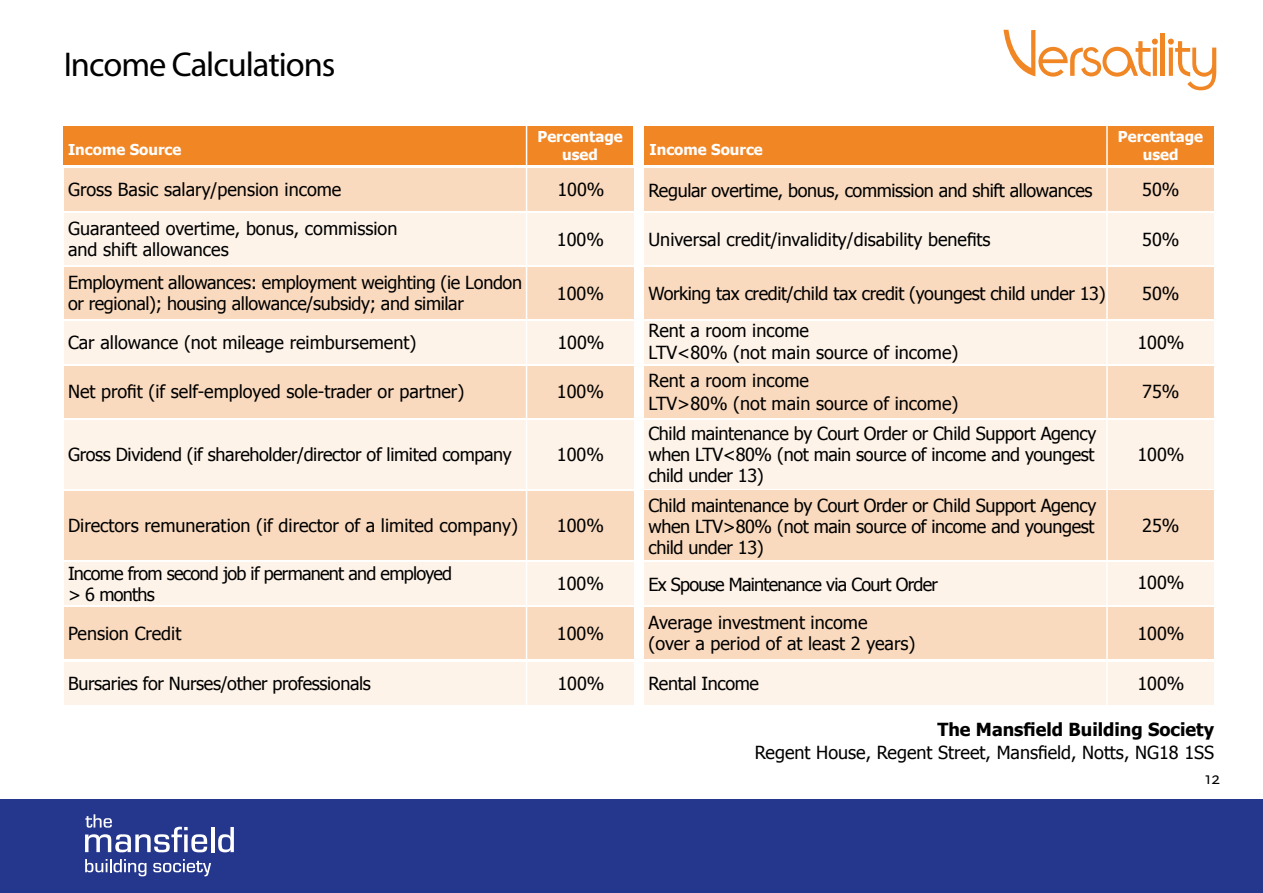
<style>
.page{position:relative;width:1263px;height:893px;background:#fff}
.page>*{position:absolute;margin:0;border:0;box-sizing:border-box;transform-origin:0 0}
.t1{font:34.5px "Myriad Pro";letter-spacing:-.03em;color:#000}
.t2{font:18px/21px "Tahoma";letter-spacing:-.02em;color:#000;text-align:justify}
.t3{font:18px/22.5px "Tahoma";color:#000}
.t4{font:18px/21px "Tahoma";letter-spacing:-.04em;color:#000}
.t5{font:700 18px "Tahoma";color:#000}
.t6{font:18px "Scala Sans OT";color:#000}
.t7{font:700 15px/18px "Tahoma";color:#fff;text-align:center}
</style>
<div class="page">
<div style="left:64px;top:268px;width:570px;height:51px;background:#fadabe"></div>
<svg style="left:1003px;top:30px;width:155px;height:47px"></svg>
<hr style="left:1160px;top:33px;width:4px;height:43px;background:#f18625">
<svg style="left:1168px;top:39px;width:48px;height:51px"></svg>
<div style="left:0;top:799px;width:1263px;height:94px;background:#25378d"></div>
<div style="left:64px;top:168px;width:570px;height:43px;background:#fadabe"></div>
<div style="left:64px;top:126px;width:569px;height:39px;background:#f18625"></div>
<div style="left:64px;top:213px;width:570px;height:51px;background:#fdf3e9"></div>
<div style="left:64px;top:420px;width:570px;height:68px;background:#fdf3e9"></div>
<div style="left:64px;top:321px;width:570px;height:43px;background:#fdf3e9"></div>
<div style="left:64px;top:366px;width:570px;height:51px;background:#fadabe"></div>
<div style="left:64px;top:562px;width:570px;height:43px;background:#fdf3e9"></div>
<div style="left:64px;top:491px;width:570px;height:69px;background:#fadabe"></div>
<div style="left:64px;top:662px;width:570px;height:42px;background:#fdf3e9"></div>
<div style="left:64px;top:607px;width:570px;height:51px;background:#fadabe"></div>
<hr style="left:526px;top:81px;width:1px;height:676px;background:#fff">
<div style="left:644px;top:268px;width:570px;height:51px;background:#fadabe"></div>
<div style="left:644px;top:168px;width:570px;height:43px;background:#fadabe"></div>
<div style="left:644px;top:126px;width:569px;height:39px;background:#f18625"></div>
<div style="left:644px;top:213px;width:570px;height:51px;background:#fdf3e9"></div>
<div style="left:644px;top:420px;width:570px;height:68px;background:#fdf3e9"></div>
<div style="left:644px;top:321px;width:570px;height:43px;background:#fdf3e9"></div>
<div style="left:644px;top:366px;width:570px;height:51px;background:#fadabe"></div>
<div style="left:644px;top:562px;width:570px;height:43px;background:#fdf3e9"></div>
<div style="left:644px;top:491px;width:570px;height:69px;background:#fadabe"></div>
<div style="left:644px;top:607px;width:570px;height:51px;background:#fadabe"></div>
<hr style="left:211px;top:827px;width:3px;height:25px;background:#fff">
<svg style="left:218px;top:827px;width:16px;height:25px"></svg>
<svg style="left:85px;top:859px;width:61px;height:17px"></svg>
<svg style="left:153px;top:859px;width:58px;height:17px"></svg>
<svg style="left:85px;top:814px;width:122px;height:38px"></svg>
<div style="left:644px;top:662px;width:570px;height:42px;background:#fdf3e9"></div>
<hr style="left:1106px;top:81px;width:2px;height:676px;background:#fff">
<h1 class="t1" style="left:64px;top:44px;width:273px">Income Calculations</h1>
<p class="t7" style="left:68px;top:140px;width:115px">Income Source</p>
<p class="t7" style="left:537px;top:127px;width:87px">Percentage used</p>
<p class="t7" style="left:649px;top:140px;width:115px">Income Source</p>
<p class="t7" style="left:1118px;top:127px;width:87px">Percentage used</p>
<p class="t3" style="left:68px;top:178px;width:275px">Gross Basic salary/pension income</p>
<p class="t3" style="left:68px;top:217px;width:331px;line-height:21px">Guaranteed overtime, bonus, commission and shift allowances</p>
<p class="t2" style="left:68px;top:272px;width:455px">Employment allowances: employment weighting (ie London or regional); housing allowance/subsidy; and similar</p>
<p class="t2" style="left:557px;top:178px;width:49px">100%</p>
<p class="t2" style="left:557px;top:228px;width:49px">100%</p>
<p class="t2" style="left:557px;top:282px;width:49px">100%</p>
<p class="t2" style="left:648px;top:179px;width:446px">Regular overtime, bonus, commission and shift allowances</p>
<p class="t3" style="left:648px;top:227px;width:344px">Universal credit/invalidity/disability benefits</p>
<p class="t2" style="left:648px;top:282px;width:459px">Working tax credit/child tax credit (youngest child under 13)</p>
<p class="t2" style="left:1142px;top:178px;width:39px">50%</p>
<p class="t2" style="left:1142px;top:228px;width:39px">50%</p>
<p class="t2" style="left:1142px;top:282px;width:39px">50%</p>
<p class="t3" style="left:68px;top:331px;width:350px">Car allowance (not mileage reimbursement)</p>
<p class="t3" style="left:68px;top:380px;width:398px">Net profit (if self-employed sole-trader or partner)</p>
<p class="t2" style="left:557px;top:331px;width:49px">100%</p>
<p class="t2" style="left:557px;top:381px;width:49px">100%</p>
<p class="t3" style="left:648px;top:318px;width:311px">Rent a room income<br>LTV&lt;80% (not main source of income)</p>
<p class="t3" style="left:648px;top:369px;width:311px">Rent a room income<br>LTV&gt;80% (not main source of income)</p>
<p class="t2" style="left:1137px;top:331px;width:49px">100%</p>
<p class="t2" style="left:1142px;top:381px;width:39px">75%</p>
<p class="t2" style="left:68px;top:443px;width:445px">Gross Dividend (if shareholder/director of limited company</p>
<p class="t2" style="left:557px;top:443px;width:49px">100%</p>
<p class="t2" style="left:648px;top:422px;width:449px">Child maintenance by Court Order or Child Support Agency when LTV&lt;80% (not main source of income and youngest child under 13)</p>
<p class="t2" style="left:1137px;top:443px;width:49px">100%</p>
<p class="t3" style="left:68px;top:514px;width:451px">Directors remuneration (if director of a limited company)</p>
<p class="t4" style="left:68px;top:562px;width:386px">Income from second job if permanent and employed &gt; 6 months</p>
<p class="t3" style="left:68px;top:621px;width:115px">Pension Credit</p>
<p class="t2" style="left:68px;top:672px;width:304px">Bursaries for Nurses/other professionals</p>
<p class="t2" style="left:557px;top:515px;width:49px">100%</p>
<p class="t2" style="left:557px;top:573px;width:49px">100%</p>
<p class="t2" style="left:557px;top:622px;width:49px">100%</p>
<p class="t2" style="left:557px;top:672px;width:49px">100%</p>
<p class="t2" style="left:648px;top:494px;width:449px">Child maintenance by Court Order or Child Support Agency when LTV&gt;80% (not main source of income and youngest child under 13)</p>
<p class="t4" style="left:648px;top:564px;width:291px;line-height:38.8px">Ex Spouse Maintenance via Court Order<br>Average investment income</p>
<p class="t3" style="left:648px;top:632px;width:268px">(over a period of at least 2 years)</p>
<p class="t2" style="left:1142px;top:515px;width:39px">25%</p>
<p class="t2" style="left:1137px;top:572px;width:49px">100%</p>
<p class="t2" style="left:1137px;top:622px;width:49px">100%</p>
<p class="t2" style="left:648px;top:672px;width:112px">Rental Income</p>
<p class="t2" style="left:1137px;top:672px;width:49px">100%</p>
<p class="t5" style="left:937px;top:717px;width:278px">The Mansfield Building Society</p>
<p class="t3" style="left:755px;top:740px;width:461px">Regent House, Regent Street, Mansfield, Notts, NG18 1SS</p>
<p class="t6" style="left:1204px;top:768px;width:17px">12</p>
</div>
